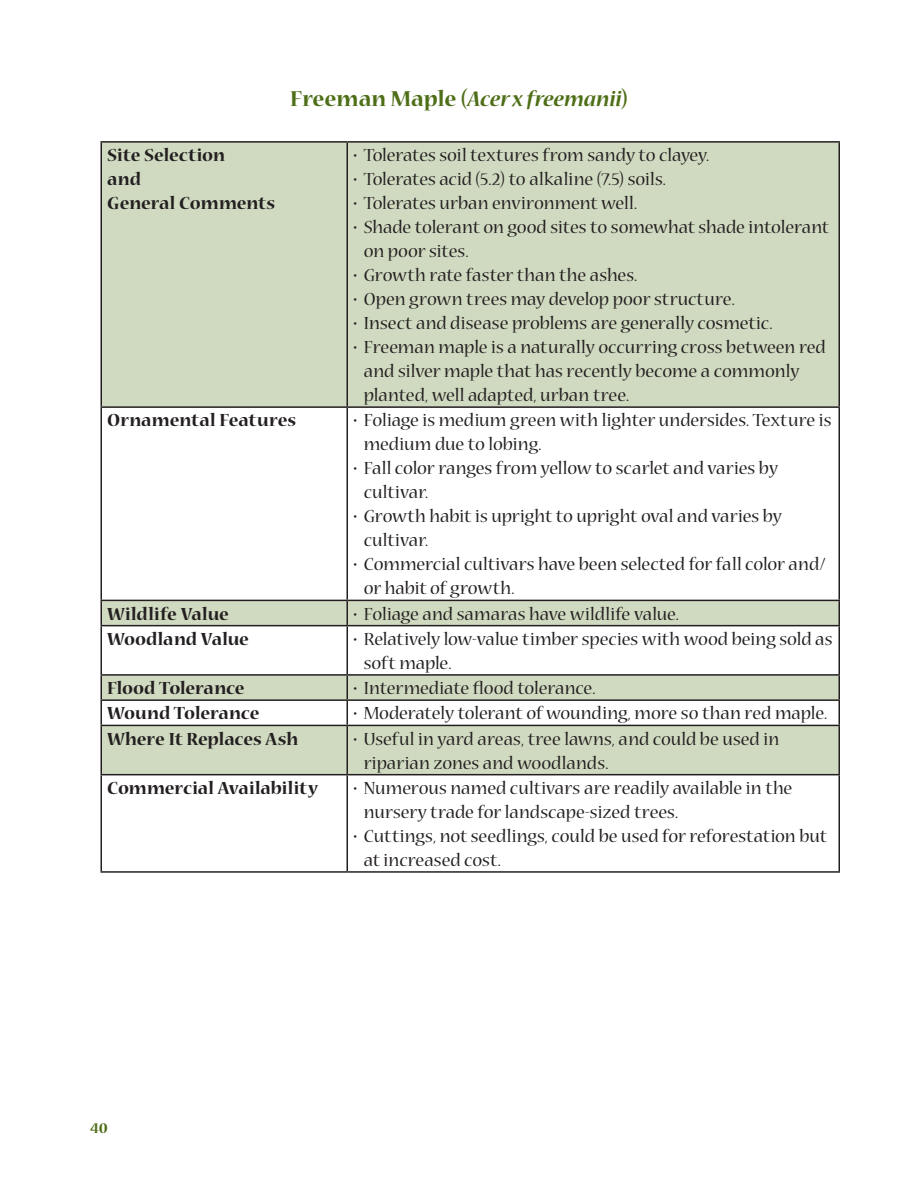
<style>
.page{position:relative;width:918px;height:1188px;background:#fff}
.page>*{position:absolute;margin:0;border:0;box-sizing:border-box;transform-origin:0 0}
.t1{font:700 24px "Nueva Std";color:#4e6e17}
.t2{font:19.5px/24px "Nueva Std";color:#231f20}
.t3{font:700 19.5px/24px "Nueva Std";letter-spacing:-.005em;color:#231f20}
.t4{font:700 19.5px "Nueva Std";letter-spacing:.015em;color:#231f20}
.t5{font:700 16.5px "Nueva Std";color:#4e6e17}
.s1{font-style:italic}
</style>
<div class="page">
<svg style="left:102px;top:143px;width:736px;height:631px;fill:#d0dac0"></svg>
<hr style="left:100px;top:141px;width:247px;height:2px;background:#231f20">
<hr style="left:100px;top:143px;width:2px;height:263px;background:#231f20">
<hr style="left:347px;top:141px;width:493px;height:2px;background:#231f20">
<hr style="left:346px;top:143px;width:2px;height:263px;background:#231f20">
<hr style="left:838px;top:143px;width:2px;height:263px;background:#231f20">
<hr style="left:100px;top:406px;width:247px;height:2px;background:#231f20">
<hr style="left:100px;top:408px;width:2px;height:192px;background:#231f20">
<hr style="left:347px;top:406px;width:493px;height:2px;background:#231f20">
<hr style="left:346px;top:408px;width:2px;height:192px;background:#231f20">
<hr style="left:838px;top:408px;width:2px;height:192px;background:#231f20">
<hr style="left:100px;top:600px;width:247px;height:1px;background:#231f20">
<hr style="left:100px;top:601px;width:2px;height:24px;background:#231f20">
<hr style="left:347px;top:600px;width:493px;height:1px;background:#231f20">
<hr style="left:346px;top:601px;width:2px;height:24px;background:#231f20">
<hr style="left:838px;top:601px;width:2px;height:24px;background:#231f20">
<hr style="left:100px;top:625px;width:247px;height:1px;background:#231f20">
<hr style="left:100px;top:626px;width:2px;height:48px;background:#231f20">
<hr style="left:347px;top:625px;width:493px;height:1px;background:#231f20">
<hr style="left:346px;top:626px;width:2px;height:48px;background:#231f20">
<hr style="left:838px;top:626px;width:2px;height:48px;background:#231f20">
<hr style="left:100px;top:674px;width:247px;height:2px;background:#231f20">
<hr style="left:100px;top:676px;width:2px;height:23px;background:#231f20">
<hr style="left:347px;top:674px;width:493px;height:2px;background:#231f20">
<hr style="left:346px;top:676px;width:2px;height:23px;background:#231f20">
<hr style="left:838px;top:676px;width:2px;height:23px;background:#231f20">
<hr style="left:100px;top:699px;width:247px;height:2px;background:#231f20">
<hr style="left:100px;top:701px;width:2px;height:24px;background:#231f20">
<hr style="left:347px;top:699px;width:493px;height:2px;background:#231f20">
<hr style="left:346px;top:701px;width:2px;height:24px;background:#231f20">
<hr style="left:838px;top:701px;width:2px;height:24px;background:#231f20">
<hr style="left:100px;top:725px;width:247px;height:1px;background:#231f20">
<hr style="left:100px;top:726px;width:2px;height:48px;background:#231f20">
<hr style="left:347px;top:725px;width:493px;height:1px;background:#231f20">
<hr style="left:346px;top:726px;width:2px;height:48px;background:#231f20">
<hr style="left:838px;top:726px;width:2px;height:48px;background:#231f20">
<hr style="left:100px;top:774px;width:247px;height:1px;background:#231f20">
<hr style="left:100px;top:775px;width:2px;height:96px;background:#231f20">
<hr style="left:347px;top:774px;width:493px;height:1px;background:#231f20">
<hr style="left:346px;top:775px;width:2px;height:96px;background:#231f20">
<hr style="left:838px;top:775px;width:2px;height:96px;background:#231f20">
<hr style="left:100px;top:871px;width:247px;height:2px;background:#231f20">
<hr style="left:347px;top:871px;width:493px;height:2px;background:#231f20">
<p class="t1" style="left:290px;top:88px;width:339px">Freeman Maple (<span class="s1">Acer x freemanii</span>)</p>
<p class="t3" style="left:107px;top:144px;width:169px">Site Selection<br>and<br>General Comments</p>
<p class="t2" style="left:353px;top:144px;width:358px">• Tolerates soil textures from sandy to clayey.</p>
<p class="t2" style="left:353px;top:168px;width:314px">• Tolerates acid (5.2) to alkaline (7.5) soils.</p>
<p class="t2" style="left:353px;top:192px;width:285px">• Tolerates urban environment well.</p>
<p class="t2" style="left:364px;top:216px;width:467px;text-indent:-11px">• Shade tolerant on good sites to somewhat shade intolerant on poor sites.</p>
<p class="t2" style="left:353px;top:264px;width:286px">• Growth rate faster than the ashes.</p>
<p class="t2" style="left:353px;top:288px;width:383px">• Open grown trees may develop poor structure.</p>
<p class="t2" style="left:353px;top:312px;width:421px">• Insect and disease problems are generally cosmetic.</p>
<p class="t2" style="left:364px;top:336px;width:464px;text-indent:-11px">• Freeman maple is a naturally occurring cross between red and silver maple that has recently become a commonly planted, well adapted, urban tree.</p>
<p class="t3" style="left:107px;top:409px;width:190px">Ornamental Features</p>
<p class="t2" style="left:364px;top:409px;width:469px;text-indent:-11px">• Foliage is medium green with lighter undersides. Texture is medium due to lobing.</p>
<p class="t2" style="left:364px;top:457px;width:416px;text-indent:-11px">• Fall color ranges from yellow to scarlet and varies by cultivar.</p>
<p class="t2" style="left:364px;top:505px;width:420px;text-indent:-11px">• Growth habit is upright to upright oval and varies by cultivar.</p>
<p class="t2" style="left:364px;top:553px;width:463px;text-indent:-11px">• Commercial cultivars have been selected for fall color and/ or habit of growth.</p>
<p class="t4" style="left:107px;top:605px;width:123px">Wildlife Value</p>
<p class="t2" style="left:353px;top:603px;width:327px">• Foliage and samaras have wildlife value.</p>
<p class="t3" style="left:107px;top:628px;width:143px">Woodland Value</p>
<p class="t2" style="left:364px;top:628px;width:470px;text-indent:-11px">• Relatively low-value timber species with wood being sold as soft maple.</p>
<p class="t3" style="left:107px;top:677px;width:139px">Flood Tolerance</p>
<p class="t2" style="left:353px;top:677px;width:244px">• Intermediate flood tolerance.</p>
<p class="t3" style="left:107px;top:702px;width:154px">Wound Tolerance</p>
<p class="t2" style="left:353px;top:702px;width:475px">• Moderately tolerant of wounding, more so than red maple.</p>
<p class="t3" style="left:107px;top:728px;width:192px">Where It Replaces Ash</p>
<p class="t2" style="left:364px;top:728px;width:417px;text-indent:-11px">• Useful in yard areas, tree lawns, and could be used in riparian zones and woodlands.</p>
<p class="t3" style="left:107px;top:777px;width:212px">Commercial Availability</p>
<p class="t2" style="left:364px;top:777px;width:430px;text-indent:-11px">• Numerous named cultivars are readily available in the nursery trade for landscape-sized trees.</p>
<p class="t2" style="left:364px;top:825px;width:465px;text-indent:-11px">• Cuttings, not seedlings, could be used for reforestation but at increased cost.</p>
<p class="t5" style="left:90px;top:1121px;width:19px">40</p>
</div>
